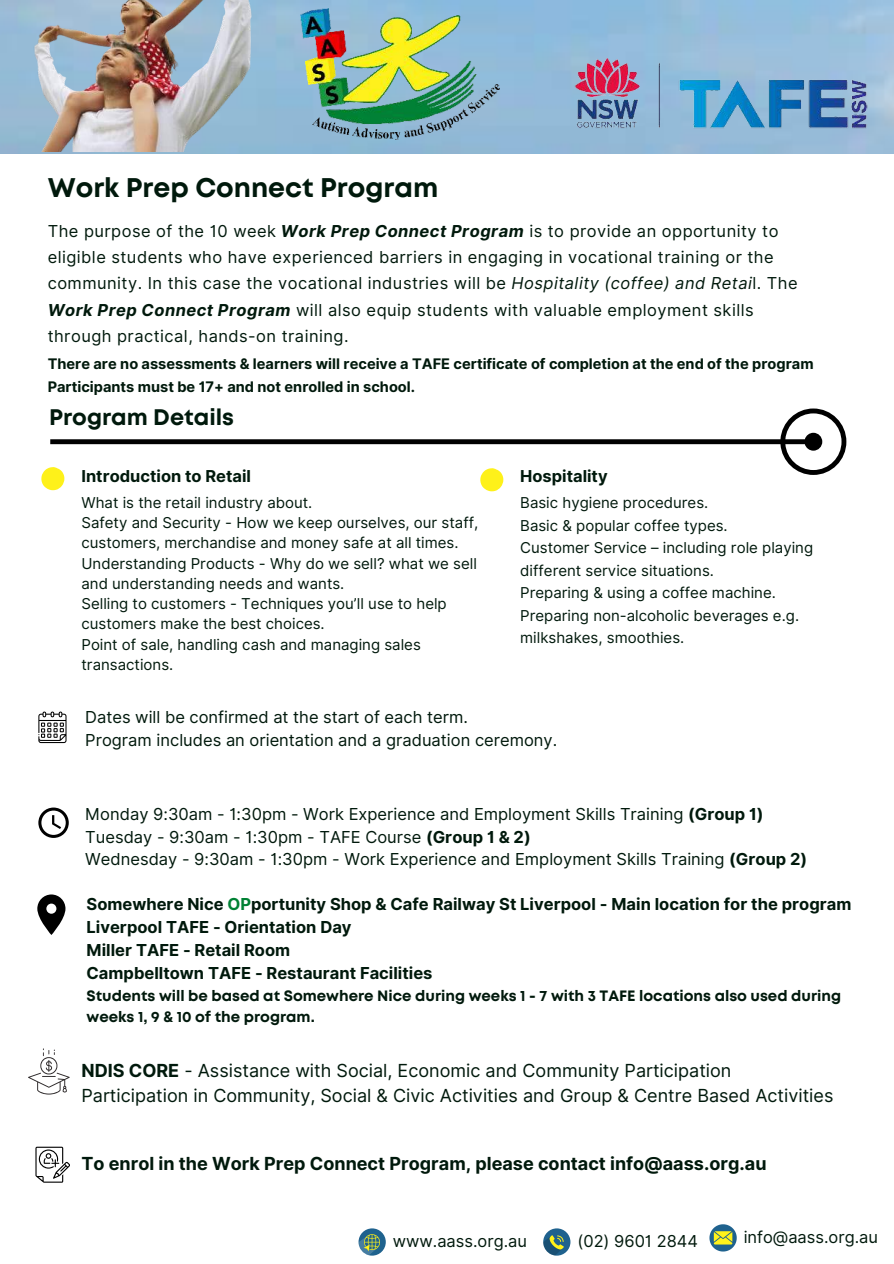
<style>
.page{position:relative;width:894px;height:1264px;background:#fff}
.page>*{position:absolute;margin:0;border:0;box-sizing:border-box;transform-origin:0 0}
.t1{font:700 27px "Mont";color:#00190c}
.t2{font:700 22.5px "Mont";color:#00190c}
.t3{font:18px/24.8px "Inter";color:#00190c}
.t4{font:700 18px "Inter";color:#00190c}
.t5{font:16.5px/26.4px "Inter";letter-spacing:.03em;color:#00190c}
.t6{font:16.5px/22.5px "Inter";color:#00190c}
.t7{font:700 16.5px/23px "Inter";color:#00190c}
.t8{font:15px/20.2px "Inter";color:#00190c}
.t9{font:700 15px/20.9px "Mont";color:#00190c}
.t10{font:700 14.55px/23.4px "Inter";color:#00190c}
.s1{font-weight:700;font-style:italic}
.s2{font-style:italic}
.s3{font-weight:700}
.s4{color:#008134}
</style>
<div class="page">
<svg style="left:358px;top:1228px;width:27px;height:27px"></svg>
<svg style="left:543px;top:1228px;width:27px;height:27px"></svg>
<svg style="left:50px;top:408px;width:796px;height:67px"></svg>
<svg style="left:37px;top:894px;width:28px;height:41px"></svg>
<svg style="left:38px;top:711px;width:28px;height:32px"></svg>
<svg style="left:38px;top:807px;width:31px;height:31px"></svg>
<svg style="left:28px;top:1048px;width:42px;height:46px"></svg>
<img style="left:0;top:0;width:893px;height:153px">
<img style="left:568px;top:49px;width:303px;height:88px">
<img style="left:300px;top:8px;width:199px;height:132px">
<img style="left:0;top:0;width:255px;height:152px">
<svg style="left:709px;top:1224px;width:27px;height:27px"></svg>
<svg style="left:480px;top:468px;width:23px;height:23px"></svg>
<svg style="left:41px;top:467px;width:23px;height:23px"></svg>
<svg style="left:35px;top:1146px;width:35px;height:36px"></svg>
<h1 class="t1" style="left:48px;top:170px;width:392px">Work Prep Connect Program</h1>
<p class="t5" style="left:48px;top:217px;width:751px">The purpose of the 10 week <span class="s1">Work Prep Connect Program</span> is to provide an opportunity to eligible students who have experienced barriers in engaging in vocational training or the community. In this case the vocational industries will be <span class="s2">Hospitality (coffee) and Retai</span>l. The <span class="s1">Work Prep Connect Program</span> will also equip students with valuable employment skills through practical, hands-on training.</p>
<p class="t10" style="left:48px;top:352px;width:767px">There are no assessments &amp; learners will receive a TAFE certificate of completion at the end of the program<br>Participants must be 17+ and not enrolled in school.</p>
<h2 class="t2" style="left:49px;top:403px;width:186px">Program Details</h2>
<p class="t7" style="left:81px;top:465px;width:171px">Introduction to Retail</p>
<p class="t8" style="left:81px;top:492px;width:398px">What is the retail industry about.<br>Safety and Security - How we keep ourselves, our staff, customers, merchandise and money safe at all times.<br>Understanding Products - Why do we sell? what we sell and understanding needs and wants.<br>Selling to customers - Techniques you’ll use to help customers make the best choices.<br>Point of sale, handling cash and managing sales transactions.</p>
<p class="t7" style="left:520px;top:465px;width:89px">Hospitality</p>
<p class="t8" style="left:520px;top:491px;width:294px;line-height:22.5px">Basic hygiene procedures.<br>Basic &amp; popular coffee types.<br>Customer Service – including role playing different service situations.<br>Preparing &amp; using a coffee machine.<br>Preparing non-alcoholic beverages e.g. milkshakes, smoothies.</p>
<p class="t6" style="left:85px;top:706px;width:473px">Dates will be confirmed at the start of each term.<br>Program includes an orientation and a graduation ceremony.</p>
<p class="t6" style="left:85px;top:803px;width:723px">Monday 9:30am - 1:30pm - Work Experience and Employment Skills Training <span class="s3">(Group 1)<br></span>Tuesday - 9:30am - 1:30pm - TAFE Course <span class="s3">(Group 1 &amp; 2)<br></span>Wednesday - 9:30am - 1:30pm - Work Experience and Employment Skills Training <span class="s3">(Group 2)</span></p>
<p class="t7" style="left:86px;top:893px;width:766px">Somewhere Nice <span class="s4">OP</span>portunity Shop &amp; Cafe Railway St Liverpool - Main location for the program Liverpool TAFE - Orientation Day<br>Miller TAFE - Retail Room<br>Campbelltown TAFE - Restaurant Facilities</p>
<p class="t9" style="left:86px;top:985px;width:755px">Students will be based at Somewhere Nice during weeks 1 - 7 with 3 TAFE locations also used during weeks 1, 9 &amp; 10 of the program.</p>
<p class="t3" style="left:81px;top:1058px;width:753px"><span class="s3">NDIS CORE</span> - Assistance with Social, Economic and Community Participation<br>Participation in Community, Social &amp; Civic Activities and Group &amp; Centre Based Activities</p>
<p class="t4" style="left:81px;top:1150px;width:686px">To enrol in the Work Prep Connect Program, please contact info@aass.org.au</p>
<p class="t6" style="left:392px;top:1230px;width:136px">www.aass.org.au</p>
<p class="t6" style="left:577px;top:1230px;width:122px">(02) 9601 2844</p>
<p class="t6" style="left:743px;top:1226px;width:136px">info@aass.org.au</p>
</div>
